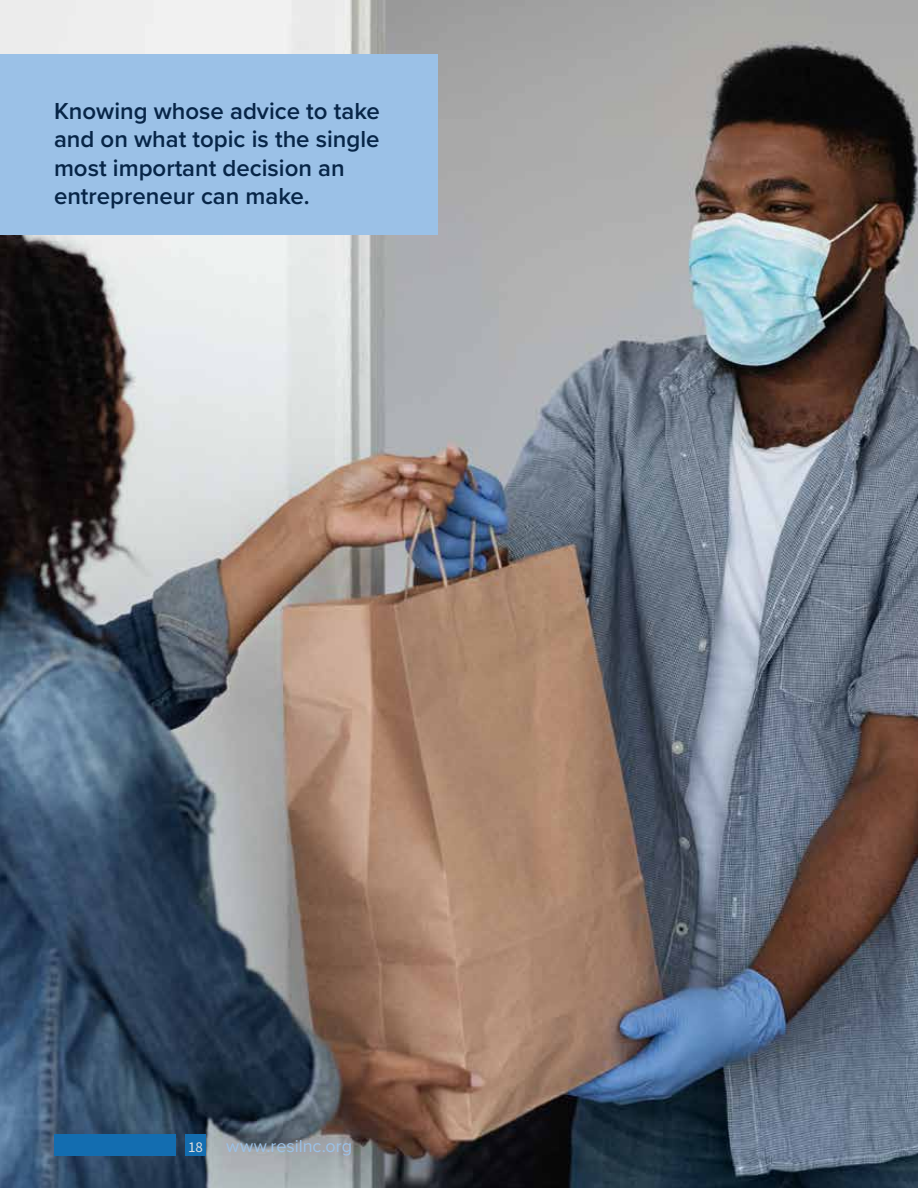
<style>
.page{position:relative;width:918px;height:1188px;background:#fff}
.page>*{position:absolute;margin:0;border:0;box-sizing:border-box;transform-origin:0 0}
.t1{font:600 24px/28.5px "Proxima Nova";color:#072547}
.t2{font:18px "Proxima Nova";letter-spacing:-.005em;color:#9bc1e7}
.t3{font:15px "Source Sans Pro";color:#dedddd}
</style>
<div class="page">
<img style="left:0;top:0;width:918px;height:1188px">
<div style="left:0;top:54px;width:437px;height:181px;background:#9bc1e7"></div>
<div style="left:185px;top:1134px;width:21px;height:21px;background:#136db0"></div>
<div style="left:54px;top:1134px;width:122px;height:21px;background:#136db0"></div>
<p class="t1" style="left:54px;top:96px;width:327px">Knowing whose advice to take and on what topic is the single most important decision an entrepreneur can make.</p>
<p class="t3" style="left:188px;top:1137px;width:16px">18</p>
<p class="t2" style="left:226px;top:1132px;width:127px">www.resilnc.org</p>
</div>
